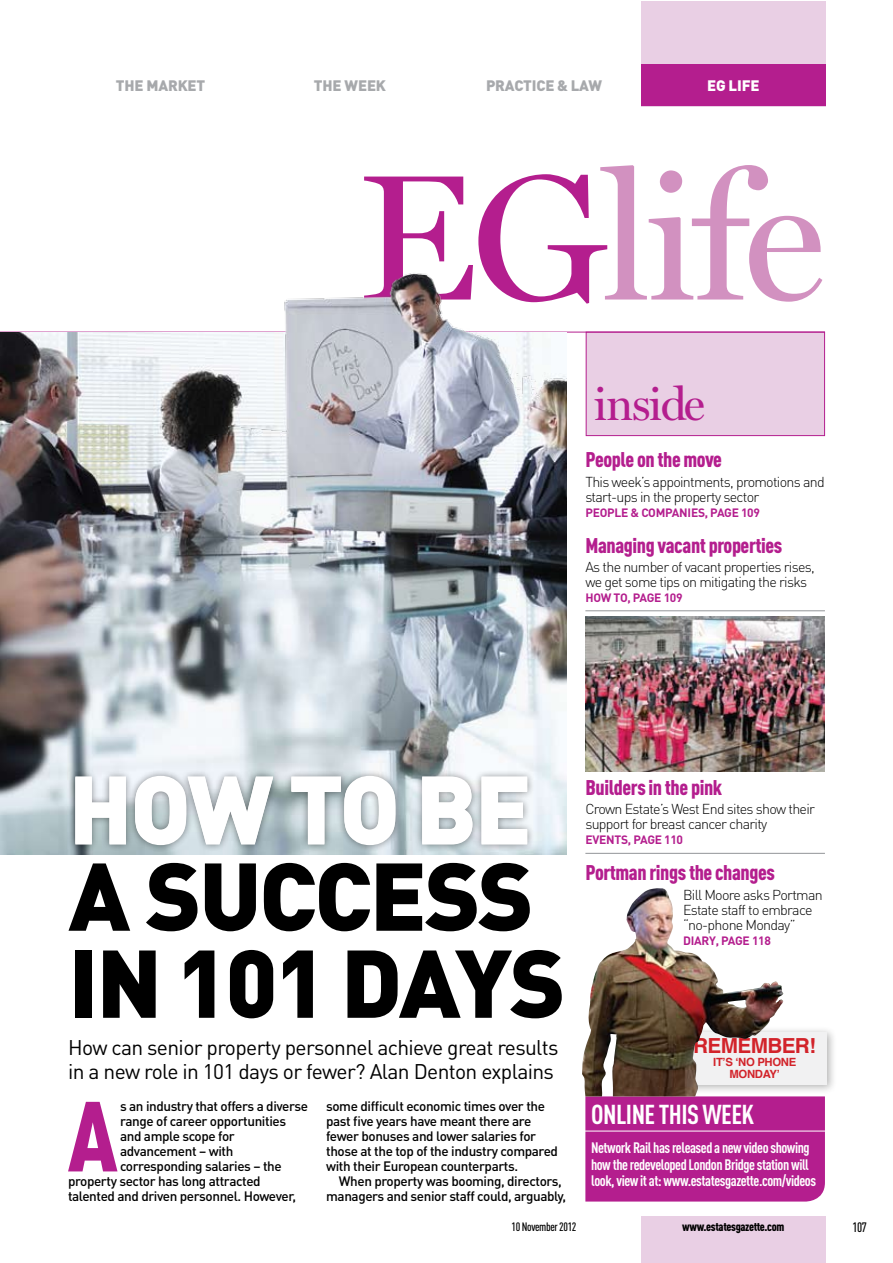
<style>
.page{position:relative;width:893px;height:1263px;background:#fff}
.page>*{position:absolute;margin:0;border:0;box-sizing:border-box;transform-origin:0 0}
.t1{font:180px "Miller Display";letter-spacing:-.03em;color:#d291c0}
.t2{font:900 condensed 97.8px "DIN Pro";color:#b41e8e}
.t3{font:900 94.5px/87px "DIN Pro";letter-spacing:-.025em;color:#000}
.t4{font:900 94.5px "DIN Pro";letter-spacing:-.03em;color:#fff}
.t5{font:46.5px "Miller Display";letter-spacing:-.03em;color:#b41e8e}
.t6{font:700 condensed 27px "DIN Pro";letter-spacing:-.02em;color:#fff}
.t7{font:21px/24px "DIN Pro";letter-spacing:-.03em;color:#000}
.t8{font:900 condensed 21px "DIN Pro";letter-spacing:-.02em;color:#b41e8e}
.t9{font:700 20.7px "Helvetica";letter-spacing:-.03em;color:#d2232a}
.t10{font:700 condensed 15px/16.5px "DIN Pro";letter-spacing:-.03em;color:#fff}
.t11{font:900 15px "DIN Pro";letter-spacing:-.01em;color:#a7a9ac}
.t12{font:900 15px "DIN Pro";letter-spacing:-.01em;color:#fff}
.t13{font:300 14.25px/15px "DIN Pro";letter-spacing:-.05em;color:#000}
.t14{font:500 13.5px/15px "DIN Pro";letter-spacing:-.03em;color:#000}
.t15{font:500 condensed 13.5px "DIN Pro";color:#000}
.t16{font:700 12px "DIN Pro";letter-spacing:-.02em;color:#b41e8e}
.t17{font:900 condensed 12px "DIN Pro";letter-spacing:-.03em;color:#000}
.t18{font:500 condensed 12px "DIN Pro";letter-spacing:-.03em;color:#000}
.t19{font:700 11.25px/12.3px "Helvetica";letter-spacing:-.03em;color:#d2232a;text-align:center}
.s1{color:#b41e8e}
</style>
<div class="page">
<div style="left:586px;top:332px;width:239px;height:104px;background:#e9cfe4;border:1px solid #b41e8e"></div>
<hr style="left:0;top:332px;width:825px;height:1px;background:#b41e8e">
<div style="left:641px;top:1216px;width:185px;height:47px;background:#e9cfe4"></div>
<div style="left:641px;top:1px;width:185px;height:105px;background:#e9cfe4"></div>
<div style="left:641px;top:64px;width:185px;height:42px;background:#b41e8e"></div>
<hr style="left:585px;top:610px;width:240px;height:1px;background:#939598">
<hr style="left:585px;top:853px;width:240px;height:1px;background:#939598">
<div style="left:585px;top:1096px;width:240px;height:105px;background:#b41e8e"></div>
<hr style="left:583px;top:1131px;width:243px;height:1px;background:#fff">
<img style="left:585px;top:616px;width:240px;height:155px">
<img style="left:0;top:332px;width:566px;height:522px">
<div style="left:67px;top:769px;width:468px;height:84px;background:#000;opacity:.5"></div>
<img style="left:229px;top:273px;width:337px;height:268px">
<div style="left:676px;top:1025px;width:161px;height:69px;background:#000;opacity:.3"></div>
<div style="left:682px;top:1032px;width:145px;height:52px;background:#f1f1f2"></div>
<img style="left:582px;top:888px;width:202px;height:208px">
<p class="t11" style="left:116px;top:75px;width:91px">THE MARKET</p>
<p class="t11" style="left:314px;top:75px;width:74px">THE WEEK</p>
<p class="t11" style="left:486px;top:75px;width:118px">PRACTICE &amp; LAW</p>
<p class="t12" style="left:707px;top:75px;width:54px">EG LIFE</p>
<h1 class="t1" style="left:357px;top:134px;width:470px"><span class="s1">EG</span>life</h1>
<h3 class="t5" style="left:594px;top:378px;width:113px">inside</h3>
<h3 class="t8" style="left:585px;top:447px;width:138px">People on the move</h3>
<p class="t13" style="left:585px;top:473px;width:241px">This week’s appointments, promotions and start-ups in the property sector</p>
<p class="t16" style="left:585px;top:504px;width:176px">PEOPLE &amp; COMPANIES, PAGE 109</p>
<h3 class="t8" style="left:585px;top:532px;width:198px">Managing vacant properties</h3>
<p class="t13" style="left:585px;top:559px;width:231px">As the number of vacant properties rises, we get some tips on mitigating the risks</p>
<p class="t16" style="left:585px;top:589px;width:99px">HOW TO, PAGE 109</p>
<h3 class="t4" style="left:69px;top:746px;width:465px">HOW TO BE</h3>
<h3 class="t3" style="left:69px;top:849px;width:499px">A SUCCESS<br>IN 101 DAYS</h3>
<h3 class="t7" style="left:68px;top:1035px;width:492px">How can senior property personnel achieve great results in a new role in 101 days or fewer? Alan Denton explains</h3>
<h2 class="t2" style="left:67px;top:1076px;width:52px">A</h2>
<p class="t14" style="left:120px;top:1098px;width:190px">s an industry that offers a diverse</p>
<p class="t14" style="left:326px;top:1098px;width:233px">some difficult economic times over the past five years have meant there are fewer bonuses and lower salaries for those at the top of the industry compared with their European counterparts.</p>
<p class="t14" style="left:326px;top:1173px;width:242px;text-indent:13px">When property was booming, directors, managers and senior staff could, arguably,</p>
<p class="t14" style="left:120px;top:1113px;width:168px">range of career opportunities</p>
<p class="t14" style="left:120px;top:1128px;width:116px">and ample scope for</p>
<p class="t14" style="left:120px;top:1143px;width:115px">advancement – with</p>
<p class="t14" style="left:120px;top:1158px;width:163px">corresponding salaries – the</p>
<p class="t14" style="left:68px;top:1173px;width:194px">property sector has long attracted</p>
<p class="t14" style="left:68px;top:1188px;width:230px">talented and driven personnel. However,</p>
<p class="t18" style="left:512px;top:1219px;width:66px">10 November 2012</p>
<h3 class="t8" style="left:585px;top:775px;width:138px">Builders in the pink</h3>
<p class="t13" style="left:585px;top:801px;width:231px">Crown Estate’s West End sites show their support for breast cancer charity</p>
<p class="t16" style="left:585px;top:832px;width:99px">EVENTS, PAGE 110</p>
<h3 class="t8" style="left:585px;top:860px;width:191px">Portman rings the changes</h3>
<p class="t13" style="left:683px;top:886px;width:141px">Bill Moore asks Portman<br>Estate staff to embrace “no-phone Monday”</p>
<p class="t16" style="left:683px;top:932px;width:89px">DIARY, PAGE 118</p>
<h3 class="t9" style="left:693px;top:1037px;width:124px">REMEMBER!</h3>
<p class="t19" style="left:713px;top:1056px;width:84px">IT’S ‘NO PHONE<br>MONDAY’</p>
<h3 class="t6" style="left:591px;top:1098px;width:164px">ONLINE THIS WEEK</h3>
<p class="t10" style="left:591px;top:1140px;width:227px">Network Rail has released a new video showing how the redeveloped London Bridge station will look, view it at: www.estatesgazette.com/videos</p>
<p class="t17" style="left:682px;top:1219px;width:104px">www.estatesgazette.com</p>
<p class="t15" style="left:852px;top:1219px;width:16px">107</p>
</div>
